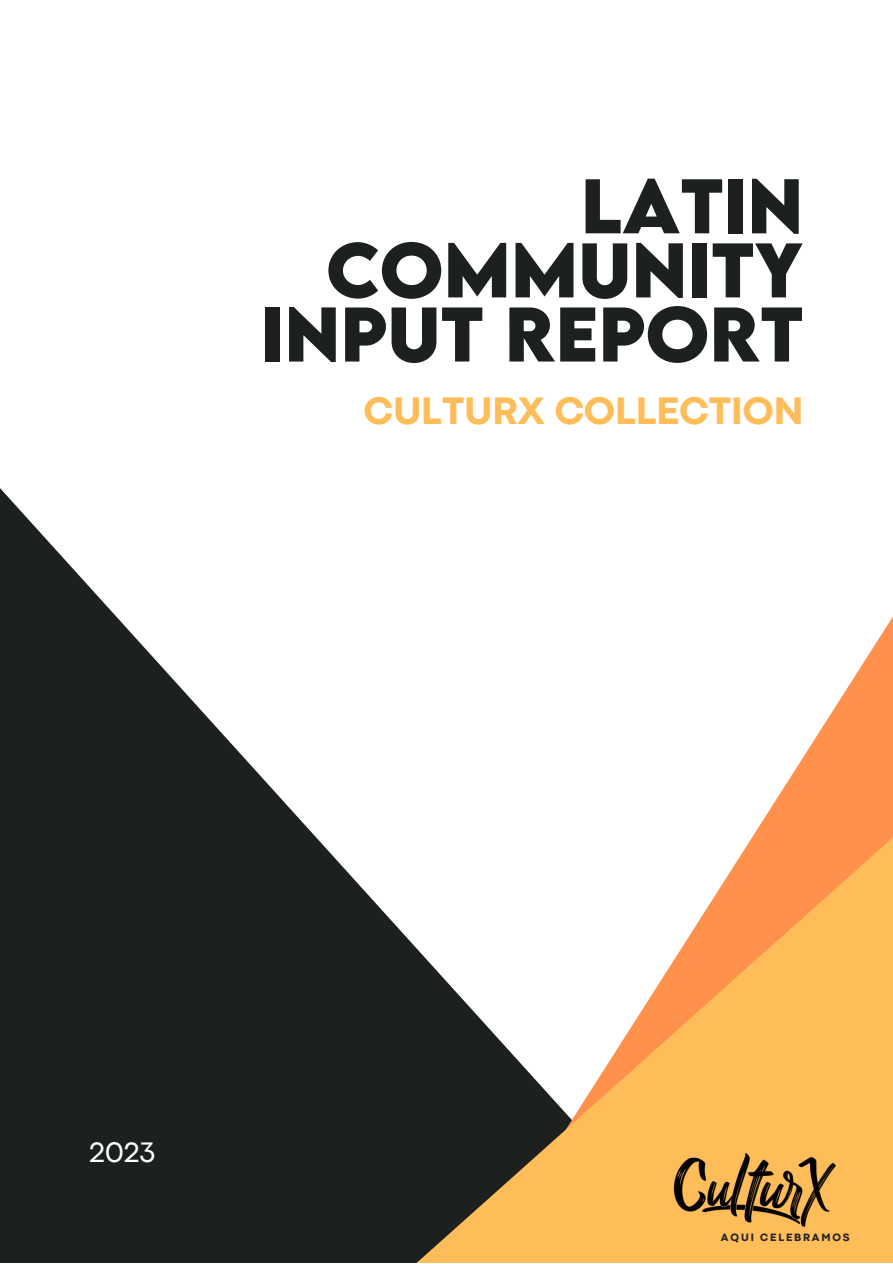
<style>
.page{position:relative;width:893px;height:1264px;background:#fff}
.page>*{position:absolute;margin:0;border:0;box-sizing:border-box;transform-origin:0 0}
.t1{font:700 68.55px/64.1px "LEMONMILK";color:#1c2120;text-align:right}
.t2{font:800 39.9px "Codec Pro";color:#ffbd59}
.t3{font:29.4px "Codec Pro";color:#fff}
.t4{font:800 11.1px "Codec Pro";letter-spacing:.165em;color:#222}
</style>
<div class="page">
<svg style="left:0;top:488px;width:304px;height:774px;fill:#1c2120"></svg>
<svg style="left:770px;top:618px;width:122px;height:191px"></svg>
<svg style="left:304px;top:809px;width:588px;height:453px"></svg>
<img style="left:664px;top:1126px;width:181px;height:136px">
<p class="t1" style="left:261px;top:172px;width:544px">LATIN<br>COMMUNITY<br>INPUT REPORT</p>
<p class="t2" style="left:364px;top:396px;width:441px">CULTURX COLLECTION</p>
<p class="t3" style="left:89px;top:1141px;width:67px">2023</p>
<p class="t4" style="left:721px;top:1232px;width:130px">AQUI CELEBRAMOS</p>
</div>
